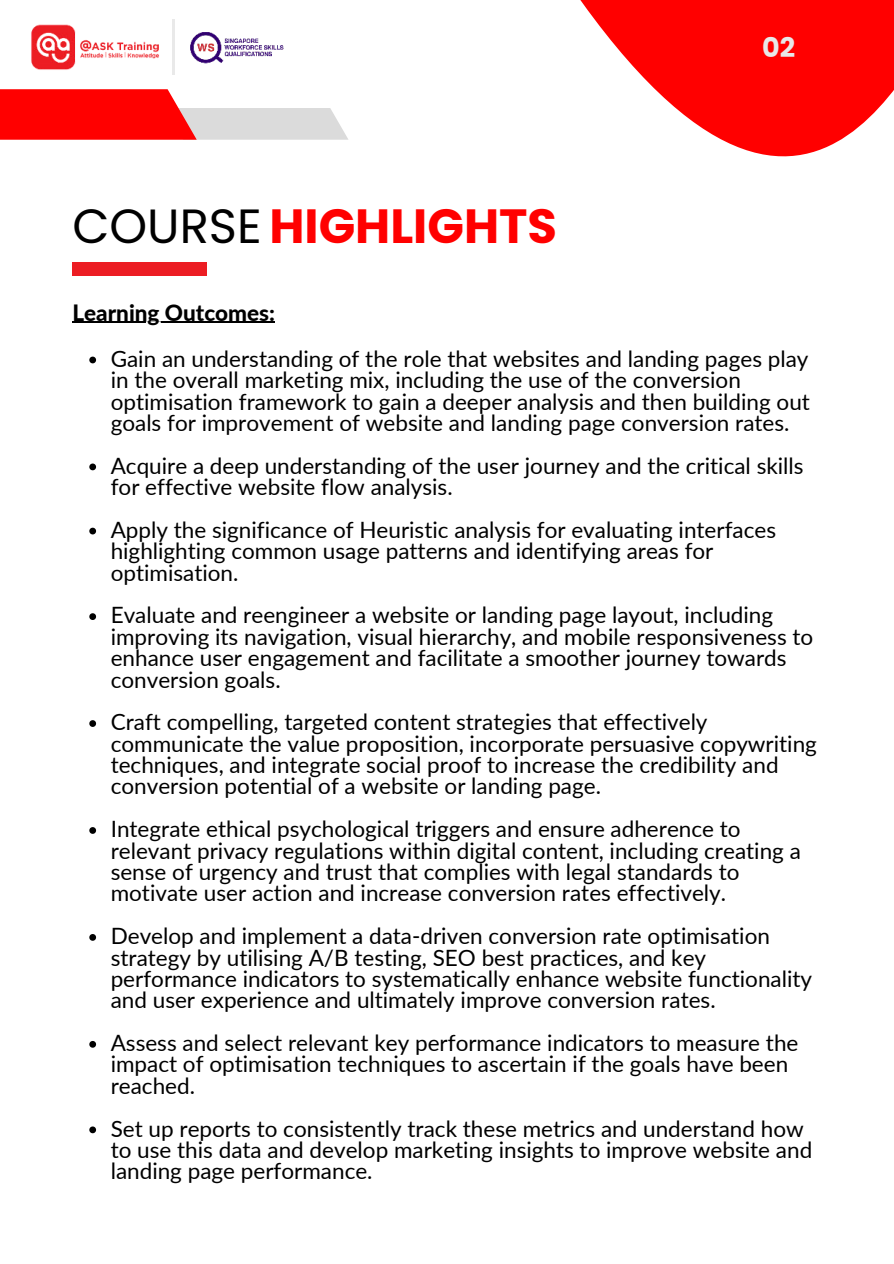
<style>
.page{position:relative;width:894px;height:1264px;background:#fff}
.page>*{position:absolute;margin:0;border:0;box-sizing:border-box;transform-origin:0 0}
.t1{font:700 48px "Poppins";color:#f00}
.t2{font:700 27px "Poppins";color:#e8e8e8}
.t3{font:22.5px/21.3px "Lato";color:#000}
.t4{font:800 22.5px "Lato";color:#000}
.s1{font-weight:400;color:#000}
</style>
<div class="page">
<img style="left:172px;top:19px;width:112px;height:56px">
<img style="left:31px;top:24px;width:128px;height:46px">
<hr style="left:173px;top:19px;width:2px;height:56px;background:#e9e9e9">
<svg style="left:580px;top:0;width:313px;height:157px;fill:#f00"></svg>
<svg style="left:0;top:89px;width:348px;height:51px"></svg>
<div style="left:72px;top:262px;width:135px;height:14px;background:#ec1d23"></div>
<hr style="left:72px;top:322px;width:203px;height:1px;background:#000">
<svg style="left:89px;top:356px;width:7px;height:7px"></svg>
<svg style="left:89px;top:463px;width:7px;height:7px"></svg>
<svg style="left:89px;top:527px;width:7px;height:7px"></svg>
<svg style="left:89px;top:613px;width:7px;height:7px"></svg>
<svg style="left:89px;top:720px;width:7px;height:7px"></svg>
<svg style="left:89px;top:827px;width:7px;height:6px"></svg>
<svg style="left:89px;top:934px;width:7px;height:6px"></svg>
<svg style="left:89px;top:1041px;width:7px;height:6px"></svg>
<svg style="left:89px;top:1126px;width:7px;height:7px"></svg>
<h1 class="t1" style="left:72px;top:198px;width:486px"><span class="s1">COURSE</span> HIGHLIGHTS</h1>
<p class="t2" style="left:762px;top:32px;width:35px">02</p>
<p class="t4" style="left:72px;top:296px;width:204px">Learning Outcomes:</p>
<p class="t3" style="left:111px;top:347px;width:700px">Gain an understanding of the role that websites and landing pages play in the overall marketing mix, including the use of the conversion optimisation framework to gain a deeper analysis and then building out goals for improvement of website and landing page conversion rates.</p>
<p class="t3" style="left:111px;top:454px;width:694px">Acquire a deep understanding of the user journey and the critical skills for effective website flow analysis.</p>
<p class="t3" style="left:111px;top:518px;width:666px">Apply the significance of Heuristic analysis for evaluating interfaces highlighting common usage patterns and identifying areas for optimisation.</p>
<p class="t3" style="left:111px;top:603px;width:704px">Evaluate and reengineer a website or landing page layout, including improving its navigation, visual hierarchy, and mobile responsiveness to enhance user engagement and facilitate a smoother journey towards conversion goals.</p>
<p class="t3" style="left:111px;top:710px;width:707px">Craft compelling, targeted content strategies that effectively communicate the value proposition, incorporate persuasive copywriting techniques, and integrate social proof to increase the credibility and conversion potential of a website or landing page.</p>
<p class="t3" style="left:111px;top:817px;width:691px">Integrate ethical psychological triggers and ensure adherence to relevant privacy regulations within digital content, including creating a sense of urgency and trust that complies with legal standards to motivate user action and increase conversion rates effectively.</p>
<p class="t3" style="left:111px;top:924px;width:702px">Develop and implement a data-driven conversion rate optimisation strategy by utilising A/B testing, SEO best practices, and key performance indicators to systematically enhance website functionality and user experience and ultimately improve conversion rates.</p>
<p class="t3" style="left:111px;top:1031px;width:689px">Assess and select relevant key performance indicators to measure the impact of optimisation techniques to ascertain if the goals have been reached.</p>
<p class="t3" style="left:111px;top:1116px;width:703px">Set up reports to consistently track these metrics and understand how to use this data and develop marketing insights to improve website and landing page performance.</p>
</div>
